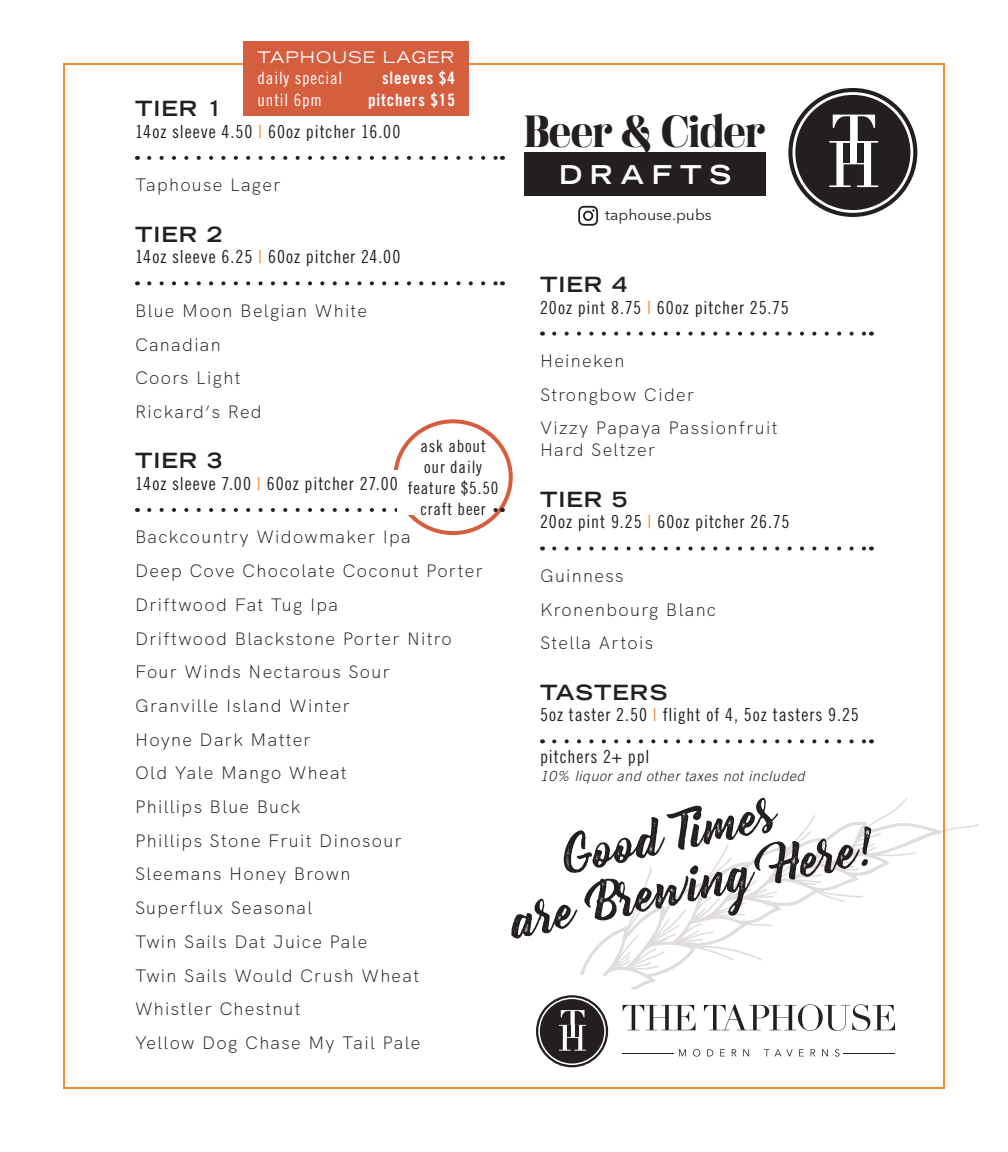
<style>
.page{position:relative;width:1008px;height:1152px;background:#fff}
.page>*{position:absolute;margin:0;border:0;box-sizing:border-box;transform-origin:0 0}
.FOOD_HEADINGS{font:50px "Hugiller DEMO";color:#231f20}
.header_prices{font:46.8px "Bernadette Rough";color:#231f20}
.FOOD_HEADINGS-2{font:700 expanded 26px "Trade Gothic LT Std";letter-spacing:.295em;color:#fff}
.Tier_Title{font:700 expanded 21px "Trade Gothic LT Std";letter-spacing:.05em;color:#231f20}
.DRINK_ITEMS_no_descr{font:300 18px/22px "HK Grotesk";letter-spacing:.075em;color:#231f20}
.drink_size{font:18px "Trade Gothic LT Std Cn 18";letter-spacing:.055em;color:#231f20}
.Liquor_Item{font:17px/21.2px "Trade Gothic LT Std Cn 18";letter-spacing:.05em;color:#231f20;text-align:center}
.Liquor_Item-2{font:17px "Trade Gothic LT Std Bd Cn 20";letter-spacing:.05em;color:#fff}
.Liquor_Item-3{font:17px/21.2px "Trade Gothic LT Std Cn 18";letter-spacing:.05em;color:#fff}
.Liquor_Item-4{font:expanded 16px "Trade Gothic LT Std";letter-spacing:.07em;color:#fff}
.t1{font:15px "Avenir Next LT Pro";color:#231f20;scale:1.04 1}
.FOOD_SMALL_TEXT{font:italic 300 14px "Trade Gothic LT Std";letter-spacing:.05em;color:#231f20}
.s1{color:#f38b32}
</style>
<div class="page">
<svg style="left:580px;top:798px;width:399px;height:192px"></svg>
<svg style="left:679px;top:1049px;width:7px;height:7px"></svg>
<svg style="left:693px;top:1049px;width:7px;height:8px"></svg>
<svg style="left:707px;top:1049px;width:6px;height:7px"></svg>
<svg style="left:720px;top:1049px;width:5px;height:7px"></svg>
<svg style="left:732px;top:1049px;width:5px;height:7px"></svg>
<svg style="left:743px;top:1049px;width:6px;height:7px"></svg>
<svg style="left:764px;top:1049px;width:29px;height:7px"></svg>
<svg style="left:799px;top:1049px;width:5px;height:7px"></svg>
<svg style="left:811px;top:1049px;width:4px;height:7px"></svg>
<svg style="left:822px;top:1049px;width:6px;height:7px"></svg>
<svg style="left:835px;top:1049px;width:5px;height:8px"></svg>
<svg style="left:623px;top:1005px;width:73px;height:25px"></svg>
<svg style="left:704px;top:1004px;width:191px;height:27px"></svg>
<svg style="left:536px;top:995px;width:72px;height:72px"></svg>
<hr style="left:623px;top:1053px;width:51px;height:1px;background:#231f20">
<hr style="left:844px;top:1053px;width:51px;height:1px;background:#231f20">
<svg style="left:578px;top:206px;width:20px;height:20px"></svg>
<svg style="left:788px;top:88px;width:129px;height:129px"></svg>
<div style="left:524px;top:153px;width:242px;height:43px;background:#231f20"></div>
<svg style="left:554px;top:332px;width:311px;height:4px"></svg>
<svg style="left:554px;top:546px;width:311px;height:4px"></svg>
<svg style="left:554px;top:739px;width:311px;height:4px"></svg>
<div style="left:243px;top:42px;width:226px;height:74px;background:#d55e3f"></div>
<div style="left:393px;top:419px;width:120px;height:116px;border:4px solid #d55e3f;border-radius:50%"></div>
<div style="left:334px;top:470px;width:77px;height:27px;background:#fff"></div>
<svg style="left:149px;top:156px;width:347px;height:4px"></svg>
<svg style="left:149px;top:281px;width:347px;height:4px"></svg>
<svg style="left:149px;top:508px;width:347px;height:4px"></svg>
<div style="left:397px;top:494px;width:89px;height:21px;background:#fff"></div>
<p class="Liquor_Item-4" style="left:258px;top:47px;width:199px">TAPHOUSE LAGER</p>
<p class="Liquor_Item-2" style="left:382px;top:68px;width:74px">sleeves $4</p>
<p class="Liquor_Item-2" style="left:368px;top:89px;width:88px">pitchers $15</p>
<p class="Liquor_Item-3" style="left:258px;top:67px;width:86px">daily special until 6pm</p>
<p class="Tier_Title" style="left:135px;top:95px;width:89px">TIER 1</p>
<p class="drink_size" style="left:135px;top:121px;width:267px">14oz sleeve 4.50 <span class="s1">|</span> 60oz pitcher 16.00</p>
<p class="DRINK_ITEMS_no_descr" style="left:135px;top:173px;width:147px">Taphouse Lager</p>
<p class="Tier_Title" style="left:135px;top:220px;width:89px">TIER 2</p>
<p class="drink_size" style="left:135px;top:246px;width:267px">14oz sleeve 6.25 <span class="s1">|</span> 60oz pitcher 24.00</p>
<p class="DRINK_ITEMS_no_descr" style="left:135px;top:298px;width:234px">Blue Moon Belgian White</p>
<p class="DRINK_ITEMS_no_descr" style="left:135px;top:332px;width:87px">Canadian</p>
<p class="DRINK_ITEMS_no_descr" style="left:135px;top:365px;width:107px">Coors Light</p>
<p class="DRINK_ITEMS_no_descr" style="left:135px;top:399px;width:128px">Rickard’s Red</p>
<p class="Tier_Title" style="left:135px;top:447px;width:89px">TIER 3</p>
<p class="drink_size" style="left:135px;top:473px;width:264px">14oz sleeve 7.00 <span class="s1">|</span> 60oz pitcher 27.00</p>
<p class="DRINK_ITEMS_no_descr" style="left:135px;top:525px;width:277px">Backcountry Widowmaker Ipa</p>
<p class="DRINK_ITEMS_no_descr" style="left:135px;top:558px;width:349px">Deep Cove Chocolate Coconut Porter</p>
<p class="DRINK_ITEMS_no_descr" style="left:135px;top:592px;width:205px">Driftwood Fat Tug Ipa</p>
<p class="DRINK_ITEMS_no_descr" style="left:135px;top:626px;width:318px">Driftwood Blackstone Porter Nitro</p>
<p class="DRINK_ITEMS_no_descr" style="left:135px;top:659px;width:256px">Four Winds Nectarous Sour</p>
<p class="DRINK_ITEMS_no_descr" style="left:135px;top:693px;width:216px">Granville Island Winter</p>
<p class="DRINK_ITEMS_no_descr" style="left:135px;top:727px;width:177px">Hoyne Dark Matter</p>
<p class="DRINK_ITEMS_no_descr" style="left:135px;top:761px;width:213px">Old Yale Mango Wheat</p>
<p class="DRINK_ITEMS_no_descr" style="left:135px;top:794px;width:167px">Phillips Blue Buck</p>
<p class="DRINK_ITEMS_no_descr" style="left:135px;top:828px;width:268px">Phillips Stone Fruit Dinosour</p>
<p class="DRINK_ITEMS_no_descr" style="left:135px;top:862px;width:217px">Sleemans Honey Brown</p>
<p class="DRINK_ITEMS_no_descr" style="left:135px;top:895px;width:179px">Superflux Seasonal</p>
<p class="DRINK_ITEMS_no_descr" style="left:135px;top:929px;width:234px">Twin Sails Dat Juice Pale</p>
<p class="DRINK_ITEMS_no_descr" style="left:135px;top:963px;width:286px">Twin Sails Would Crush Wheat</p>
<p class="DRINK_ITEMS_no_descr" style="left:135px;top:996px;width:167px">Whistler Chestnut</p>
<p class="DRINK_ITEMS_no_descr" style="left:135px;top:1030px;width:287px">Yellow Dog Chase My Tail Pale</p>
<p class="Liquor_Item" style="left:408px;top:435px;width:92px">ask about<br>our daily feature $5.50 craft beer</p>
<p class="FOOD_HEADINGS" style="left:524px;top:110px;width:242px">Beer &amp; Cider</p>
<p class="FOOD_HEADINGS-2" style="left:559px;top:157px;width:174px">DRAFTS</p>
<p class="t1" style="left:605px;top:206px;width:104px">taphouse.pubs</p>
<p class="Tier_Title" style="left:540px;top:271px;width:89px">TIER 4</p>
<p class="drink_size" style="left:540px;top:296px;width:250px">20oz pint 8.75 <span class="s1">|</span> 60oz pitcher 25.75</p>
<p class="DRINK_ITEMS_no_descr" style="left:540px;top:348px;width:86px">Heineken</p>
<p class="DRINK_ITEMS_no_descr" style="left:540px;top:382px;width:156px">Strongbow Cider</p>
<p class="DRINK_ITEMS_no_descr" style="left:540px;top:416px;width:239px">Vizzy Papaya Passionfruit<br>Hard Seltzer</p>
<p class="Tier_Title" style="left:540px;top:486px;width:89px">TIER 5</p>
<p class="drink_size" style="left:540px;top:511px;width:251px">20oz pint 9.25 <span class="s1">|</span> 60oz pitcher 26.75</p>
<p class="DRINK_ITEMS_no_descr" style="left:540px;top:563px;width:85px">Guinness</p>
<p class="DRINK_ITEMS_no_descr" style="left:540px;top:597px;width:178px">Kronenbourg Blanc</p>
<p class="DRINK_ITEMS_no_descr" style="left:540px;top:631px;width:115px">Stella Artois</p>
<p class="Tier_Title" style="left:540px;top:679px;width:129px">TASTERS</p>
<p class="drink_size" style="left:540px;top:704px;width:320px">5oz taster 2.50 <span class="s1">|</span> flight of 4, 5oz tasters 9.25</p>
<p class="drink_size" style="left:540px;top:746px;width:111px">pitchers 2+ ppl</p>
<p class="FOOD_SMALL_TEXT" style="left:540px;top:768px;width:266px">10% liquor and other taxes not included</p>
<p class="header_prices" style="left:555px;top:821px;width:219px;rotate:-12deg">Good Times</p>
<p class="header_prices" style="left:505px;top:885px;width:379px;rotate:-12deg">are Brewing Here!</p>
</div>
